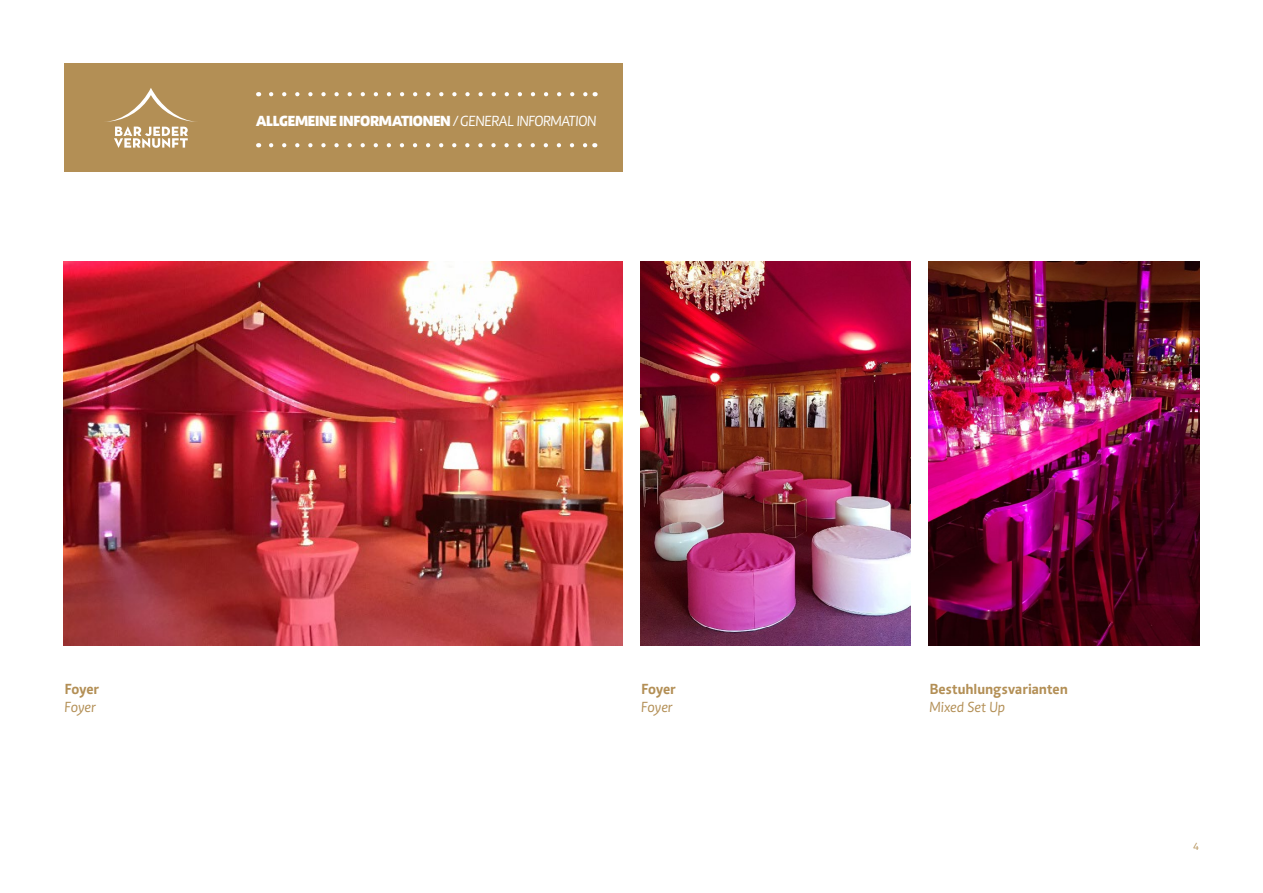
<style>
.page{position:relative;width:1263px;height:893px;background:#fff}
.page>*{position:absolute;margin:0;border:0;box-sizing:border-box;transform-origin:0 0}
.H1c{font:800 15px "Caput";letter-spacing:-.02em;color:#fff}
.t1{font:700 15px "Caput";letter-spacing:-.005em;color:#b38f55}
.t2{font:italic 15px "Caput";color:#b38f55}
.Pagina{font:10.5px "Caput";color:#b38f55}
.s1{font-weight:400;font-style:italic}
</style>
<div class="page">
<img style="left:640px;top:262px;width:271px;height:384px">
<img style="left:929px;top:262px;width:270px;height:384px">
<img style="left:64px;top:262px;width:558px;height:384px">
<div style="left:64px;top:64px;width:558px;height:108px;background:#b38f55"></div>
<svg style="left:271px;top:92px;width:317px;height:4px"></svg>
<svg style="left:271px;top:143px;width:317px;height:4px"></svg>
<svg style="left:106px;top:88px;width:90px;height:60px"></svg>
<p class="H1c" style="left:256px;top:111px;width:342px">ALLGEMEINE INFORMATIONEN <span class="s1">/ GENERAL INFORMATION</span></p>
<p class="t1" style="left:65px;top:680px;width:36px">Foyer</p>
<p class="t2" style="left:65px;top:698px;width:33px">Foyer</p>
<p class="t1" style="left:641px;top:680px;width:36px">Foyer</p>
<p class="t2" style="left:641px;top:698px;width:33px">Foyer</p>
<p class="t1" style="left:930px;top:680px;width:140px">Bestuhlungsvarianten</p>
<p class="t2" style="left:930px;top:698px;width:77px">Mixed Set Up</p>
<p class="Pagina" style="left:1193px;top:841px;width:7px">4</p>
</div>
